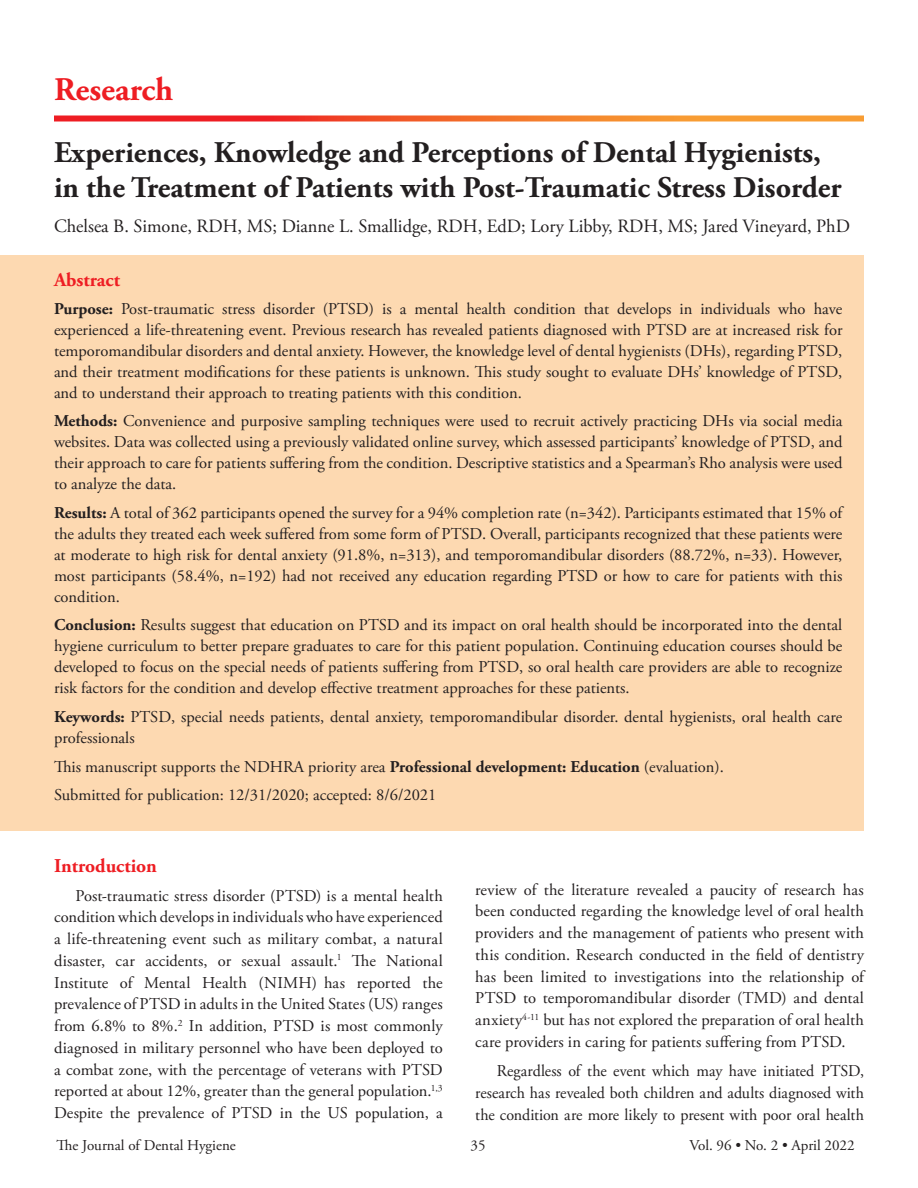
<style>
.page{position:relative;width:918px;height:1188px;background:#fff}
.page>*{position:absolute;margin:0;border:0;box-sizing:border-box;transform-origin:0 0}
.t1{font:700 33px "Adobe Garamond Pro";color:#ee1d23}
.ADHA_Healine{font:700 30px/34.5px "Adobe Garamond Pro";color:#231f20}
.ADHA_Subhead{font:700 19.5px "Adobe Garamond Pro";color:#ee1d23}
.Authors{font:18.75px "Adobe Garamond Pro";color:#231f20}
.Abstract_Body_copy{font:16.5px/21px "Adobe Garamond Pro";color:#231f20;text-align:justify}
.body_copy_dd{font:16.5px/21.8px "Adobe Garamond Pro";color:#231f20;text-align:justify}
.t2{font:15px "Adobe Garamond Pro";color:#231f20}
.s1{font-weight:700}
</style>
<div class="page">
<div style="left:0;top:256px;width:864px;height:575px;background:#fdd9b1"></div>
<svg style="left:54px;top:116px;width:810px;height:6px"></svg>
<p class="t1" style="left:54px;top:70px;width:121px">Research</p>
<p class="ADHA_Healine" style="left:54px;top:136px;width:789px">Experiences, Knowledge and Perceptions of Dental Hygienists, in the Treatment of Patients with Post-Traumatic Stress Disorder</p>
<p class="Authors" style="left:54px;top:214px;width:798px">Chelsea B. Simone, RDH, MS; Dianne L. Smallidge, RDH, EdD; Lory Libby, RDH, MS; Jared Vineyard, PhD</p>
<p class="ADHA_Subhead" style="left:54px;top:269px;width:67px">Abstract</p>
<p class="Abstract_Body_copy" style="left:54px;top:299px;width:790px"><span class="s1">Purpose:</span> Post-traumatic stress disorder (PTSD) is a mental health condition that develops in individuals who have experienced a life-threatening event. Previous research has revealed patients diagnosed with PTSD are at increased risk for temporomandibular disorders and dental anxiety. However, the knowledge level of dental hygienists (DHs), regarding PTSD, and their treatment modifications for these patients is unknown. This study sought to evaluate DHs’ knowledge of PTSD, and to understand their approach to treating patients with this condition.</p>
<p class="Abstract_Body_copy" style="left:54px;top:411px;width:790px"><span class="s1">Methods:</span> Convenience and purposive sampling techniques were used to recruit actively practicing DHs via social media websites. Data was collected using a previously validated online survey, which assessed participants’ knowledge of PTSD, and their approach to care for patients suffering from the condition. Descriptive statistics and a Spearman’s Rho analysis were used to analyze the data.</p>
<p class="Abstract_Body_copy" style="left:54px;top:503px;width:790px"><span class="s1">Results:</span> A total of 362 participants opened the survey for a 94% completion rate (n=342). Participants estimated that 15% of the adults they treated each week suffered from some form of PTSD. Overall, participants recognized that these patients were at moderate to high risk for dental anxiety (91.8%, n=313), and temporomandibular disorders (88.72%, n=33). However, most participants (58.4%, n=192) had not received any education regarding PTSD or how to care for patients with this condition.</p>
<p class="Abstract_Body_copy" style="left:54px;top:615px;width:790px"><span class="s1">Conclusion:</span> Results suggest that education on PTSD and its impact on oral health should be incorporated into the dental hygiene curriculum to better prepare graduates to care for this patient population. Continuing education courses should be developed to focus on the special needs of patients suffering from PTSD, so oral health care providers are able to recognize risk factors for the condition and develop effective treatment approaches for these patients.</p>
<p class="Abstract_Body_copy" style="left:54px;top:707px;width:790px"><span class="s1">Keywords:</span> PTSD, special needs patients, dental anxiety, temporomandibular disorder. dental hygienists, oral health care professionals</p>
<p class="Abstract_Body_copy" style="left:54px;top:756px;width:672px">This manuscript supports the NDHRA priority area <span class="s1">Professional development: Education</span> (evaluation).</p>
<p class="Abstract_Body_copy" style="left:54px;top:785px;width:384px">Submitted for publication: 12/31/2020; accepted: 8/6/2021</p>
<p class="ADHA_Subhead" style="left:54px;top:855px;width:105px">Introduction</p>
<p class="body_copy_dd" style="left:54px;top:885px;width:390px;text-indent:22px">Post-traumatic stress disorder (PTSD) is a mental health condition which develops in individuals who have experienced a life-threatening event such as military combat, a natural disaster, car accidents, or sexual assault.<sup>1</sup> The National Institute of Mental Health (NIMH) has reported the prevalence of PTSD in adults in the United States (US) ranges from 6.8% to 8%.<sup>2</sup> In addition, PTSD is most commonly diagnosed in military personnel who have been deployed to a combat zone, with the percentage of veterans with PTSD reported at about 12%, greater than the general population.<sup>1,3<br></sup>Despite the prevalence of PTSD in the US population, a</p>
<p class="body_copy_dd" style="left:475px;top:879px;width:390px">review of the literature revealed a paucity of research has been conducted regarding the knowledge level of oral health providers and the management of patients who present with this condition. Research conducted in the field of dentistry has been limited to investigations into the relationship of PTSD to temporomandibular disorder (TMD) and dental anxiety<sup>4-11</sup> but has not explored the preparation of oral health care providers in caring for patients suffering from PTSD.</p>
<p class="body_copy_dd" style="left:475px;top:1061px;width:390px;text-indent:22px">Regardless of the event which may have initiated PTSD, research has revealed both children and adults diagnosed with the condition are more likely to present with poor oral health</p>
<p class="t2" style="left:57px;top:1137px;width:181px">The Journal of Dental Hygiene</p>
<p class="t2" style="left:471px;top:1137px;width:16px">35</p>
<p class="t2" style="left:689px;top:1137px;width:167px">Vol. 96 • No. 2 • April 2022</p>
</div>
